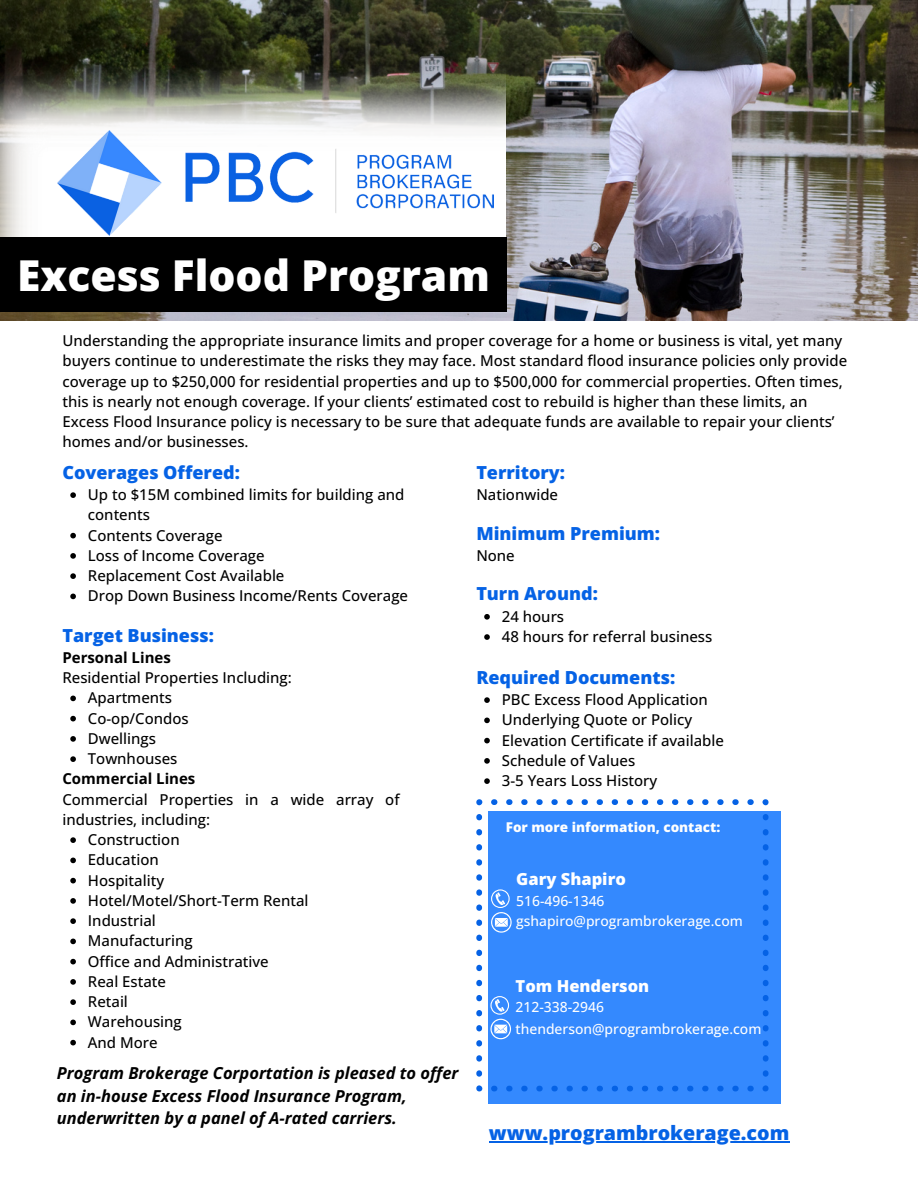
<style>
.page{position:relative;width:918px;height:1188px;background:#fff}
.page>*{position:absolute;margin:0;border:0;box-sizing:border-box;transform-origin:0 0}
.t1{font:800 42.6px "Open Sans";color:#fff}
.t2{font:800 19.65px "Open Sans";color:#0562e5}
.t3{font:800 18px "Open Sans";color:#0562e5}
.t4{font:italic 700 16.5px/22.5px "Open Sans";color:#000}
.t5{font:800 16.5px "Open Sans";color:#fff}
.t6{font:500 15px/20.2px "Open Sans";color:#000}
.t7{font:700 15px "Open Sans";color:#000}
.t8{font:500 13.95px "Open Sans";color:#fff}
.t9{font:800 13.5px "Open Sans";color:#fff}
</style>
<div class="page">
<div style="left:488px;top:811px;width:292px;height:292px;background:#3489fe"></div>
<svg style="left:763px;top:1085px;width:6px;height:6px"></svg>
<svg style="left:491px;top:1086px;width:263px;height:5px"></svg>
<svg style="left:476px;top:1085px;width:6px;height:6px"></svg>
<svg style="left:476px;top:814px;width:6px;height:263px"></svg>
<svg style="left:476px;top:799px;width:6px;height:6px"></svg>
<svg style="left:491px;top:799px;width:263px;height:6px"></svg>
<svg style="left:763px;top:799px;width:6px;height:6px"></svg>
<svg style="left:763px;top:814px;width:6px;height:263px"></svg>
<svg style="left:491px;top:889px;width:21px;height:44px"></svg>
<svg style="left:490px;top:996px;width:21px;height:43px"></svg>
<img style="left:0;top:0;width:918px;height:321px">
<img style="left:0;top:56px;width:506px;height:181px">
<img style="left:58px;top:131px;width:435px;height:105px">
<div style="left:0;top:237px;width:507px;height:75px;background:#000"></div>
<hr style="left:489px;top:1141px;width:300px;height:2px;background:#0562e5">
<svg style="left:70px;top:696px;width:6px;height:5px"></svg>
<svg style="left:70px;top:716px;width:6px;height:5px"></svg>
<svg style="left:70px;top:736px;width:6px;height:6px"></svg>
<svg style="left:70px;top:756px;width:6px;height:6px"></svg>
<svg style="left:70px;top:837px;width:6px;height:6px"></svg>
<svg style="left:70px;top:858px;width:6px;height:5px"></svg>
<svg style="left:70px;top:878px;width:6px;height:5px"></svg>
<svg style="left:70px;top:898px;width:6px;height:6px"></svg>
<svg style="left:70px;top:918px;width:6px;height:6px"></svg>
<svg style="left:70px;top:939px;width:6px;height:5px"></svg>
<svg style="left:70px;top:959px;width:6px;height:5px"></svg>
<svg style="left:70px;top:979px;width:6px;height:6px"></svg>
<svg style="left:70px;top:999px;width:6px;height:6px"></svg>
<svg style="left:70px;top:1020px;width:6px;height:5px"></svg>
<svg style="left:70px;top:1040px;width:6px;height:5px"></svg>
<svg style="left:484px;top:614px;width:6px;height:6px"></svg>
<svg style="left:484px;top:634px;width:6px;height:6px"></svg>
<svg style="left:484px;top:697px;width:6px;height:6px"></svg>
<svg style="left:484px;top:718px;width:6px;height:5px"></svg>
<svg style="left:484px;top:738px;width:6px;height:5px"></svg>
<svg style="left:484px;top:758px;width:6px;height:6px"></svg>
<svg style="left:484px;top:778px;width:6px;height:6px"></svg>
<svg style="left:70px;top:492px;width:6px;height:6px"></svg>
<svg style="left:70px;top:533px;width:6px;height:5px"></svg>
<svg style="left:70px;top:553px;width:6px;height:6px"></svg>
<svg style="left:70px;top:573px;width:6px;height:6px"></svg>
<svg style="left:70px;top:594px;width:6px;height:5px"></svg>
<p class="t1" style="left:17px;top:245px;width:474px">Excess Flood Program</p>
<p class="t6" style="left:62px;top:330px;width:786px">Understanding the appropriate insurance limits and proper coverage for a home or business is vital, yet many buyers continue to underestimate the risks they may face. Most standard flood insurance policies only provide coverage up to $250,000 for residential properties and up to $500,000 for commercial properties. Often times, this is nearly not enough coverage. If your clients’ estimated cost to rebuild is higher than these limits, an Excess Flood Insurance policy is necessary to be sure that adequate funds are available to repair your clients’ homes and/or businesses.</p>
<p class="t3" style="left:62px;top:460px;width:179px">Coverages Offered:</p>
<p class="t6" style="left:88px;top:484px;width:318px">Up to $15M combined limits for building and contents</p>
<p class="t6" style="left:88px;top:525px;width:136px">Contents Coverage</p>
<p class="t6" style="left:88px;top:545px;width:178px">Loss of Income Coverage</p>
<p class="t6" style="left:88px;top:565px;width:198px">Replacement Cost Available</p>
<p class="t6" style="left:88px;top:586px;width:322px">Drop Down Business Income/Rents Coverage</p>
<p class="t3" style="left:62px;top:622px;width:153px">Target Business:</p>
<p class="t7" style="left:62px;top:647px;width:110px">Personal Lines</p>
<p class="t6" style="left:62px;top:667px;width:231px">Residential Properties Including:</p>
<p class="t6" style="left:88px;top:688px;width:86px">Apartments</p>
<p class="t6" style="left:88px;top:708px;width:102px">Co-op/Condos</p>
<p class="t6" style="left:88px;top:728px;width:70px">Dwellings</p>
<p class="t6" style="left:88px;top:748px;width:91px">Townhouses</p>
<p class="t7" style="left:62px;top:768px;width:134px">Commercial Lines</p>
<p class="t6" style="left:62px;top:789px;width:339px">Commercial Properties in a wide array of industries, including:</p>
<p class="t6" style="left:88px;top:829px;width:93px">Construction</p>
<p class="t6" style="left:88px;top:850px;width:72px">Education</p>
<p class="t6" style="left:88px;top:870px;width:78px">Hospitality</p>
<p class="t6" style="left:88px;top:890px;width:222px">Hotel/Motel/Short-Term Rental</p>
<p class="t6" style="left:88px;top:910px;width:69px">Industrial</p>
<p class="t6" style="left:88px;top:931px;width:106px">Manufacturing</p>
<p class="t6" style="left:88px;top:951px;width:182px">Office and Administrative</p>
<p class="t6" style="left:88px;top:971px;width:80px">Real Estate</p>
<p class="t6" style="left:88px;top:991px;width:42px">Retail</p>
<p class="t6" style="left:88px;top:1012px;width:95px">Warehousing</p>
<p class="t6" style="left:88px;top:1032px;width:71px">And More</p>
<p class="t4" style="left:57px;top:1062px;width:403px">Program Brokerage Corportation is pleased to offer an in-house Excess Flood Insurance Program, underwritten by a panel of A-rated carriers.</p>
<p class="t3" style="left:476px;top:460px;width:90px">Territory:</p>
<p class="t6" style="left:476px;top:484px;width:83px">Nationwide</p>
<p class="t3" style="left:476px;top:520px;width:185px">Minimum Premium:</p>
<p class="t6" style="left:476px;top:545px;width:40px">None</p>
<p class="t3" style="left:476px;top:581px;width:123px">Turn Around:</p>
<p class="t6" style="left:502px;top:606px;width:64px">24 hours</p>
<p class="t6" style="left:502px;top:626px;width:212px">48 hours for referral business</p>
<p class="t3" style="left:476px;top:665px;width:200px">Required Documents:</p>
<p class="t6" style="left:502px;top:689px;width:208px">PBC Excess Flood Application</p>
<p class="t6" style="left:502px;top:709px;width:192px">Underlying Quote or Policy</p>
<p class="t6" style="left:502px;top:730px;width:224px">Elevation Certificate if available</p>
<p class="t6" style="left:502px;top:750px;width:135px">Schedule of Values</p>
<p class="t6" style="left:502px;top:770px;width:157px">3-5 Years Loss History</p>
<p class="t9" style="left:506px;top:818px;width:216px">For more information, contact:</p>
<p class="t5" style="left:516px;top:867px;width:111px">Gary Shapiro</p>
<p class="t8" style="left:516px;top:891px;width:90px">516-496-1346</p>
<p class="t8" style="left:516px;top:911px;width:228px">gshapiro@programbrokerage.com</p>
<p class="t5" style="left:516px;top:974px;width:135px">Tom Henderson</p>
<p class="t8" style="left:516px;top:997px;width:90px">212-338-2946</p>
<p class="t8" style="left:516px;top:1019px;width:247px">thenderson@programbrokerage.com</p>
<p class="t2" style="left:489px;top:1119px;width:302px">www.programbrokerage.com</p>
</div>
